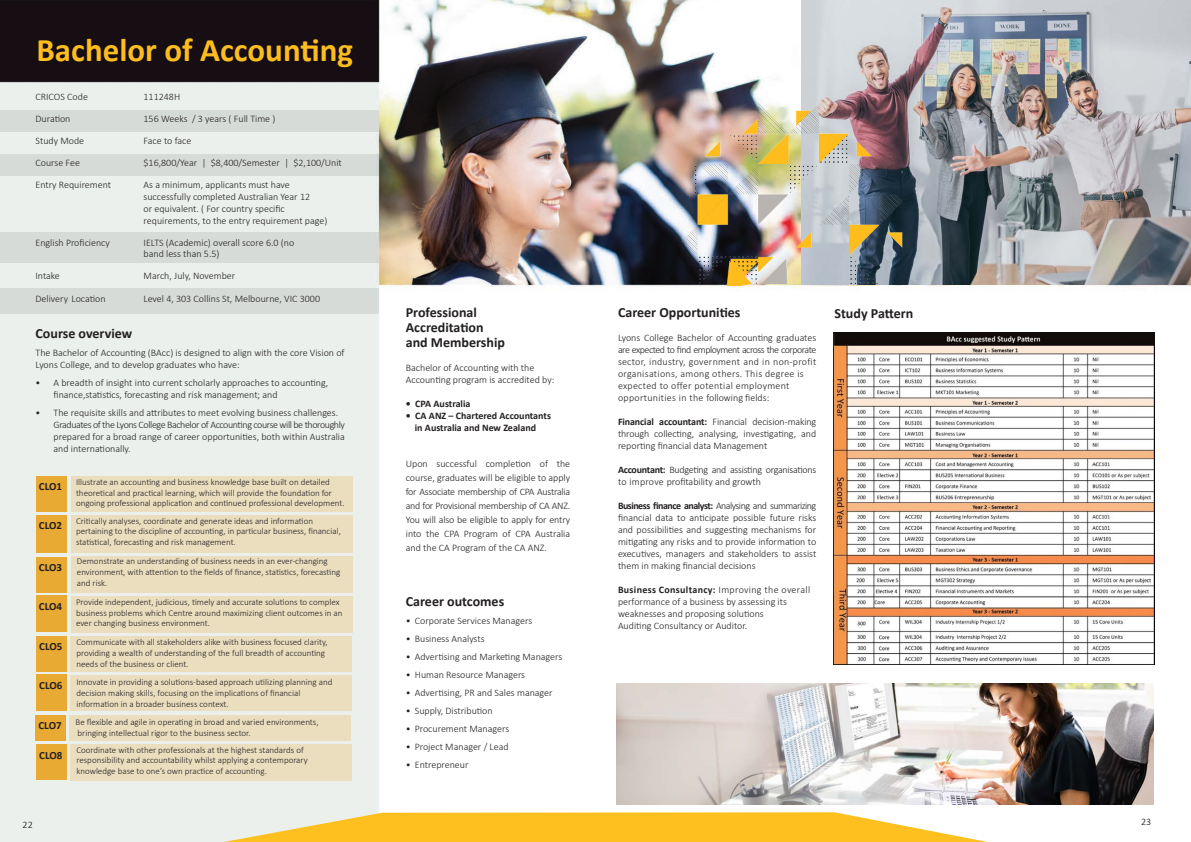
<style>
.page{position:relative;width:1191px;height:842px;background:#fff}
.page>*{position:absolute;margin:0;border:0;box-sizing:border-box;transform-origin:0 0}
.t1{font:700 33px "Calibri";color:#fdbd1f}
.t2{font:700 14px "Calibri";color:#231f20}
.t3{font:700 11px "Calibri";color:#231f20}
.t4{font:300 10px/12px "Calibri";color:#231f20}
.t5{font:300 10px/12px "Calibri";letter-spacing:-.025em;color:#231f20}
.t6{font:300 10px "Calibri";letter-spacing:.03em;color:#231f20}
.t7{font:700 10px "Calibri";color:#231f20}
.t8{font:700 10px "Calibri";letter-spacing:.03em;color:#231f20}
.t9{font:300 10px "Calibri";color:#000}
.t10{font:300 9px/10.8px "Calibri";color:#231f20}
.s1{font-weight:700}
.s2{font-weight:300}
</style>
<div class="page">
<img style="left:0;top:0;width:1191px;height:842px">
<div style="left:0;top:110px;width:379px;height:22px;background:#d7dbd8"></div>
<div style="left:0;top:154px;width:379px;height:22px;background:#d7dbd8"></div>
<div style="left:0;top:233px;width:379px;height:30px;background:#d7dbd8"></div>
<div style="left:0;top:288px;width:378px;height:26px;background:#d7dbd8"></div>
<div style="left:36px;top:476px;width:30px;height:35px;background:#e9aa34"></div>
<div style="left:36px;top:515px;width:30px;height:38px;background:#e9aa34"></div>
<div style="left:36px;top:557px;width:31px;height:35px;background:#e9aa34"></div>
<div style="left:36px;top:595px;width:30px;height:37px;background:#e9aa34"></div>
<div style="left:36px;top:636px;width:30px;height:36px;background:#e9aa34"></div>
<div style="left:36px;top:675px;width:30px;height:36px;background:#e9aa34"></div>
<div style="left:36px;top:744px;width:30px;height:36px;background:#e9aa34"></div>
<div style="left:71px;top:476px;width:281px;height:35px;background:#eadebf"></div>
<div style="left:71px;top:515px;width:281px;height:37px;background:#eadebf"></div>
<div style="left:71px;top:556px;width:281px;height:36px;background:#eadebf"></div>
<div style="left:71px;top:596px;width:281px;height:36px;background:#eadebf"></div>
<div style="left:70px;top:636px;width:282px;height:36px;background:#eadebf"></div>
<div style="left:70px;top:676px;width:282px;height:35px;background:#eadebf"></div>
<div style="left:70px;top:744px;width:282px;height:36px;background:#eadebf"></div>
<div style="left:36px;top:715px;width:30px;height:25px;background:#e9aa34"></div>
<div style="left:70px;top:715px;width:281px;height:25px;background:#eadebf"></div>
<img style="left:616px;top:683px;width:537px;height:121px">
<svg style="left:224px;top:812px;width:763px;height:30px"></svg>
<img style="left:802px;top:0;width:389px;height:284px">
<img style="left:607px;top:58px;width:373px;height:227px">
<img style="left:833px;top:332px;width:322px;height:333px">
<p class="t1" style="left:36px;top:26px;width:318px">Bachelor of Accounting</p>
<p class="t4" style="left:36px;top:90px;width:54px">CRICOS Code</p>
<p class="t4" style="left:144px;top:90px;width:38px">111248H</p>
<p class="t4" style="left:36px;top:112px;width:36px">Duration</p>
<p class="t4" style="left:144px;top:112px;width:133px">156 Weeks / 3 years ( Full Time )</p>
<p class="t4" style="left:36px;top:134px;width:50px">Study Mode</p>
<p class="t4" style="left:144px;top:134px;width:49px">Face to face</p>
<p class="t4" style="left:36px;top:156px;width:46px">Course Fee</p>
<p class="t4" style="left:144px;top:156px;width:200px">$16,800/Year | $8,400/Semester | $2,100/Unit</p>
<p class="t4" style="left:36px;top:178px;width:77px">Entry Requirement</p>
<p class="t4" style="left:144px;top:178px;width:168px">As a minimum, applicants must have successfully completed Australian Year 12</p>
<p class="t4" style="left:144px;top:202px;width:185px">or equivalent. ( For country specific requirements, to the entry requirement page)</p>
<p class="t4" style="left:36px;top:236px;width:76px">English Proficiency</p>
<p class="t4" style="left:144px;top:237px;width:152px;line-height:11px">IELTS (Academic) overall score 6.0 (no band less than 5.5)</p>
<p class="t4" style="left:36px;top:269px;width:26px">Intake</p>
<p class="t4" style="left:144px;top:269px;width:93px">March, July, November</p>
<p class="t4" style="left:36px;top:292px;width:71px">Delivery Location</p>
<p class="t4" style="left:144px;top:292px;width:178px">Level 4, 303 Collins St, Melbourne, VIC 3000</p>
<p class="t2" style="left:36px;top:323px;width:98px">Course overview</p>
<p class="t4" style="left:36px;top:346px;width:310px">The Bachelor of Accounting (BAcc) is designed to align with the core Vision of</p>
<p class="t4" style="left:36px;top:358px;width:206px">Lyons College, and to develop graduates who have:</p>
<p class="t4" style="left:54px;top:376px;width:276px;text-indent:-18px">• A breadth of insight into current scholarly approaches to accounting, finance,statistics, forecasting and risk management; and</p>
<p class="t4" style="left:54px;top:406px;width:293px;text-indent:-18px">• The requisite skills and attributes to meet evolving business challenges.<br>Graduates of the Lyons College Bachelor of Accounting course will be thoroughly prepared for a broad range of career opportunities, both within Australia and internationally.</p>
<p class="t10" style="left:76px;top:476px;width:270px">Illustrate an accounting and business knowledge base built on detailed theoretical and practical learning, which will provide the foundation for ongoing professional application and continued professional development.</p>
<p class="t10" style="left:76px;top:515px;width:238px">Critically analyses, coordinate and generate ideas and information</p>
<p class="t10" style="left:76px;top:526px;width:266px">pertaining to the discipline of accounting, in particular business, financial, statistical, forecasting and risk management.</p>
<p class="t10" style="left:77px;top:555px;width:265px">Demonstrate an understanding of business needs in an ever-changing environment, with attention to the fields of finance, statistics, forecasting and risk.</p>
<p class="t10" style="left:76px;top:596px;width:268px">Provide independent, judicious, timely and accurate solutions to complex business problems which Centre around maximizing client outcomes in an ever changing business environment.</p>
<p class="t10" style="left:76px;top:637px;width:253px">Communicate with all stakeholders alike with business focused clarity,</p>
<p class="t10" style="left:76px;top:647px;width:250px">providing a wealth of understanding of the full breadth of accounting</p>
<p class="t10" style="left:76px;top:658px;width:114px">needs of the business or client.</p>
<p class="t10" style="left:76px;top:677px;width:257px">Innovate in providing a solutions-based approach utilizing planning and decision making skills, focusing on the implications of financial</p>
<p class="t10" style="left:76px;top:698px;width:154px">information in a broader business context.</p>
<p class="t10" style="left:76px;top:744px;width:229px">Coordinate with other professionals at the highest standards of</p>
<p class="t10" style="left:76px;top:755px;width:233px">responsibility and accountability whilst applying a contemporary</p>
<p class="t10" style="left:76px;top:766px;width:192px">knowledge base to one’s own practice of accounting.</p>
<p class="t3" style="left:39px;top:479px;width:25px">CLO1</p>
<p class="t3" style="left:39px;top:517px;width:25px">CLO2</p>
<p class="t3" style="left:39px;top:560px;width:25px">CLO3</p>
<p class="t3" style="left:39px;top:598px;width:25px">CLO4</p>
<p class="t3" style="left:39px;top:639px;width:25px">CLO5</p>
<p class="t3" style="left:39px;top:678px;width:25px">CLO6</p>
<p class="t3" style="left:38px;top:718px;width:25px">CLO7</p>
<p class="t10" style="left:76px;top:717px;width:244px">Be flexible and agile in operating in broad and varied environments,</p>
<p class="t10" style="left:78px;top:727px;width:175px">bringing intellectual rigor to the business sector.</p>
<p class="t3" style="left:39px;top:747px;width:25px">CLO8</p>
<p class="t2" style="left:406px;top:302px;width:73px">Professional</p>
<p class="t2" style="left:406px;top:317px;width:79px">Accreditation</p>
<p class="t2" style="left:406px;top:332px;width:101px">and Membership</p>
<p class="t4" style="left:406px;top:361px;width:130px">Bachelor of Accounting with the</p>
<p class="t4" style="left:406px;top:373px;width:150px">Accounting program is accredited by:</p>
<p class="t7" style="left:406px;top:396px;width:66px">• CPA Australia</p>
<p class="t7" style="left:406px;top:408px;width:147px">• CA ANZ – Chartered Accountants</p>
<p class="t7" style="left:415px;top:420px;width:123px">in Australia and New Zealand</p>
<p class="t4" style="left:406px;top:456px;width:166px;line-height:14px;text-align:justify">Upon successful completion of the course, graduates will be eligible to apply for Associate membership of CPA Australia and for Provisional membership of CA ANZ.<br>You will also be eligible to apply for entry into the CPA Program of CPA Australia and the CA Program of the CA ANZ.</p>
<p class="t2" style="left:406px;top:591px;width:100px">Career outcomes</p>
<p class="t4" style="left:406px;top:615px;width:128px">• Corporate Services Managers</p>
<p class="t4" style="left:406px;top:633px;width:80px">• Business Analysts</p>
<p class="t4" style="left:406px;top:651px;width:158px">• Advertising and Marketing Managers</p>
<p class="t4" style="left:406px;top:669px;width:121px">• Human Resource Managers</p>
<p class="t4" style="left:406px;top:687px;width:148px">• Advertising, PR and Sales manager</p>
<p class="t4" style="left:406px;top:705px;width:88px">• Supply, Distribution</p>
<p class="t4" style="left:406px;top:723px;width:105px">• Procurement Managers</p>
<p class="t4" style="left:406px;top:741px;width:104px">• Project Manager / Lead</p>
<p class="t4" style="left:406px;top:759px;width:64px">• Entrepreneur</p>
<p class="t2" style="left:618px;top:302px;width:124px">Career Opportunities</p>
<p class="t4" style="left:618px;top:331px;width:200px;text-align:justify">Lyons College Bachelor of Accounting graduates are expected to find employment across the corporate sector, industry, government and in non-profit organisations, among others. This degree is</p>
<p class="t6" style="left:618px;top:379px;width:173px">expected to offer potential employment</p>
<p class="t6" style="left:618px;top:391px;width:153px">opportunities in the following fields:</p>
<p class="t4" style="left:618px;top:415px;width:200px;text-align:justify"><span class="s1">Financial accountant:</span> Financial decision-making through collecting, analysing, investigating, and reporting financial data Management</p>
<p class="t5" style="left:618px;top:463px;width:200px"><span class="s1">Accountant:</span> Budgeting and assisting organisations to improve profitability and growth</p>
<p class="t4" style="left:618px;top:499px;width:200px;text-align:justify"><span class="s1">Business finance analyst:</span> Analysing and summarizing financial data to anticipate possible future risks and possibilities and suggesting mechanisms for mitigating any risks and to provide information to executives, managers and stakeholders to assist them in making financial decisions</p>
<p class="t8" style="left:618px;top:582px;width:194px">Business Consultancy: <span class="s2">Improving the overall</span></p>
<p class="t4" style="left:618px;top:595px;width:170px">performance of a business by assessing its</p>
<p class="t4" style="left:618px;top:607px;width:147px">weaknesses and proposing solutions</p>
<p class="t4" style="left:618px;top:619px;width:131px">Auditing Consultancy or Auditor.</p>
<p class="t2" style="left:834px;top:304px;width:80px">Study Pattern</p>
<p class="t9" style="left:23px;top:818px;width:12px">22</p>
<p class="t9" style="left:1141px;top:815px;width:12px">23</p>
</div>
